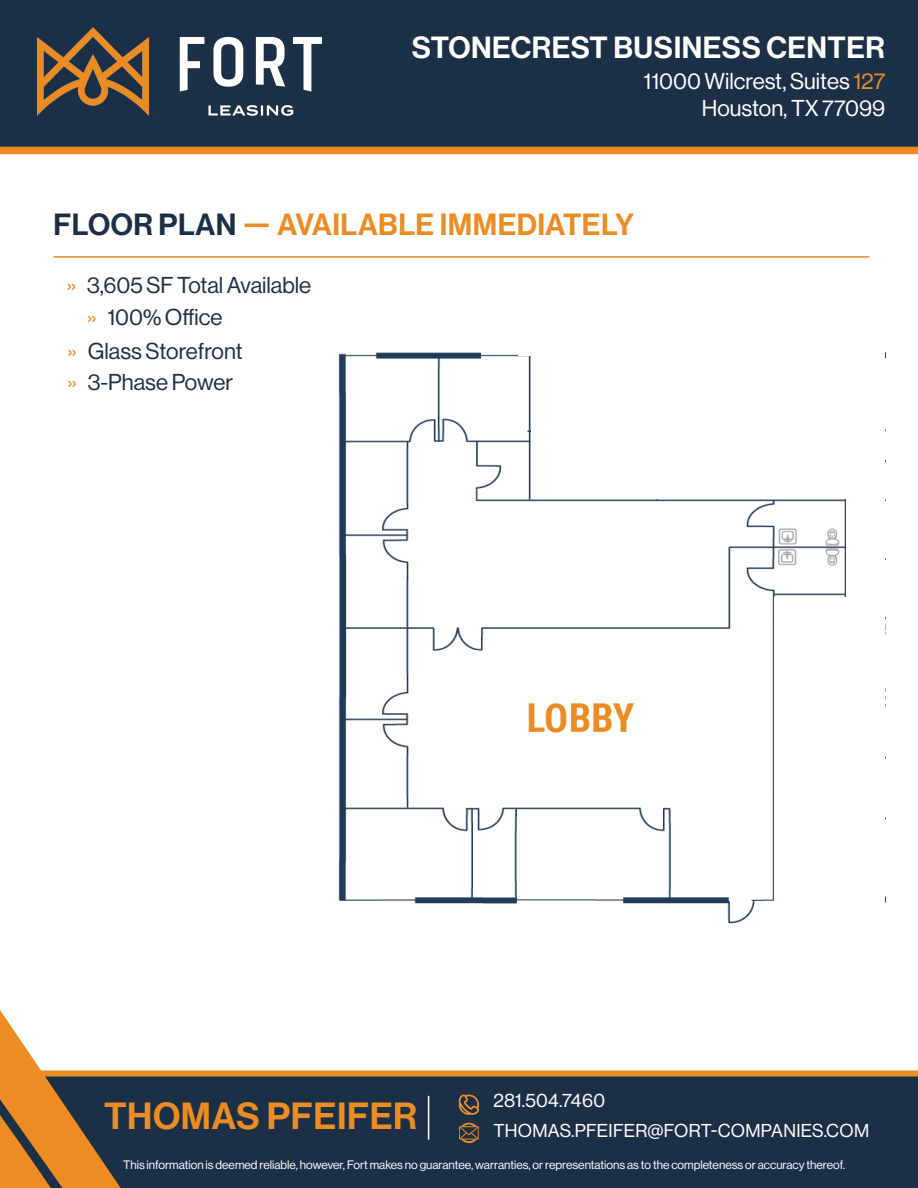
<style>
.page{position:relative;width:918px;height:1188px;background:#fff}
.page>*{position:absolute;margin:0;border:0;box-sizing:border-box;transform-origin:0 0}
.t1{font:37.05px "N Haas Grotesk DS Pro 65 Md";letter-spacing:.015em;color:#ec8c22}
.t2{font:30px "N Haas Grotesk DS Pro 65 Md";letter-spacing:.015em;color:#ec8c22}
.t3{font:30px "N Haas Grotesk DS Pro 65 Md";letter-spacing:.015em;color:#fff}
.t4{font:22.5px "N Haas Grotesk DS Pro 55 Rg";color:#1b3047}
.t5{font:22.5px "N Haas Grotesk DS Pro 55 Rg";color:#fff}
.t6{font:18.3px "N Haas Grotesk DS Pro 55 Rg";letter-spacing:.015em;color:#fff}
.t7{font:12px "N Haas Grotesk DS Pro 55 Rg";color:#fff}
.s1{color:#ec8c22}
.s2{color:#1b3047}
</style>
<div class="page">
<div style="left:0;top:0;width:918px;height:154px;background:#1b3047"></div>
<hr style="left:53px;top:256px;width:816px;height:2px;background:#ec8c22">
<div style="left:121px;top:1071px;width:797px;height:117px;background:#1b3047"></div>
<svg style="left:0;top:1010px;width:121px;height:178px"></svg>
<svg style="left:459px;top:1094px;width:21px;height:21px"></svg>
<svg style="left:459px;top:1123px;width:20px;height:20px"></svg>
<hr style="left:428px;top:1096px;width:1px;height:44px;background:#fff">
<img style="left:38px;top:28px;width:283px;height:87px">
<img style="left:338px;top:352px;width:508px;height:572px">
<div style="left:775px;top:597px;width:110px;height:322px;background:#fff"></div>
<div style="left:531px;top:329px;width:326px;height:169px;background:#fff"></div>
<div style="left:518px;top:329px;width:131px;height:26px;background:#fff"></div>
<p class="t3" style="left:412px;top:30px;width:475px">STONECREST BUSINESS CENTER</p>
<p class="t5" style="left:644px;top:68px;width:243px">11000 Wilcrest, Suites <span class="s1">127</span></p>
<p class="t5" style="left:702px;top:95px;width:185px">Houston, TX 77099</p>
<p class="t2" style="left:54px;top:207px;width:582px"><span class="s2">FLOOR PLAN</span> — AVAILABLE IMMEDIATELY</p>
<p class="t4" style="left:67px;top:273px;width:246px"><span class="s1">»</span> 3,605 SF Total Available</p>
<p class="t4" style="left:87px;top:304px;width:137px"><span class="s1">»</span> 100% Office</p>
<p class="t4" style="left:68px;top:338px;width:177px"><span class="s1">»</span> Glass Storefront</p>
<p class="t4" style="left:68px;top:370px;width:167px"><span class="s1">»</span> 3-Phase Power</p>
<p class="t1" style="left:104px;top:1094px;width:315px">THOMAS PFEIFER</p>
<p class="t6" style="left:493px;top:1090px;width:113px">281.504.7460</p>
<p class="t6" style="left:493px;top:1121px;width:377px">THOMAS.PFEIFER@FORT-COMPANIES.COM</p>
<p class="t7" style="left:123px;top:1158px;width:723px">This information is deemed reliable, however, Fort makes no guarantee, warranties, or representations as to the completeness or accuracy thereof.</p>
</div>
